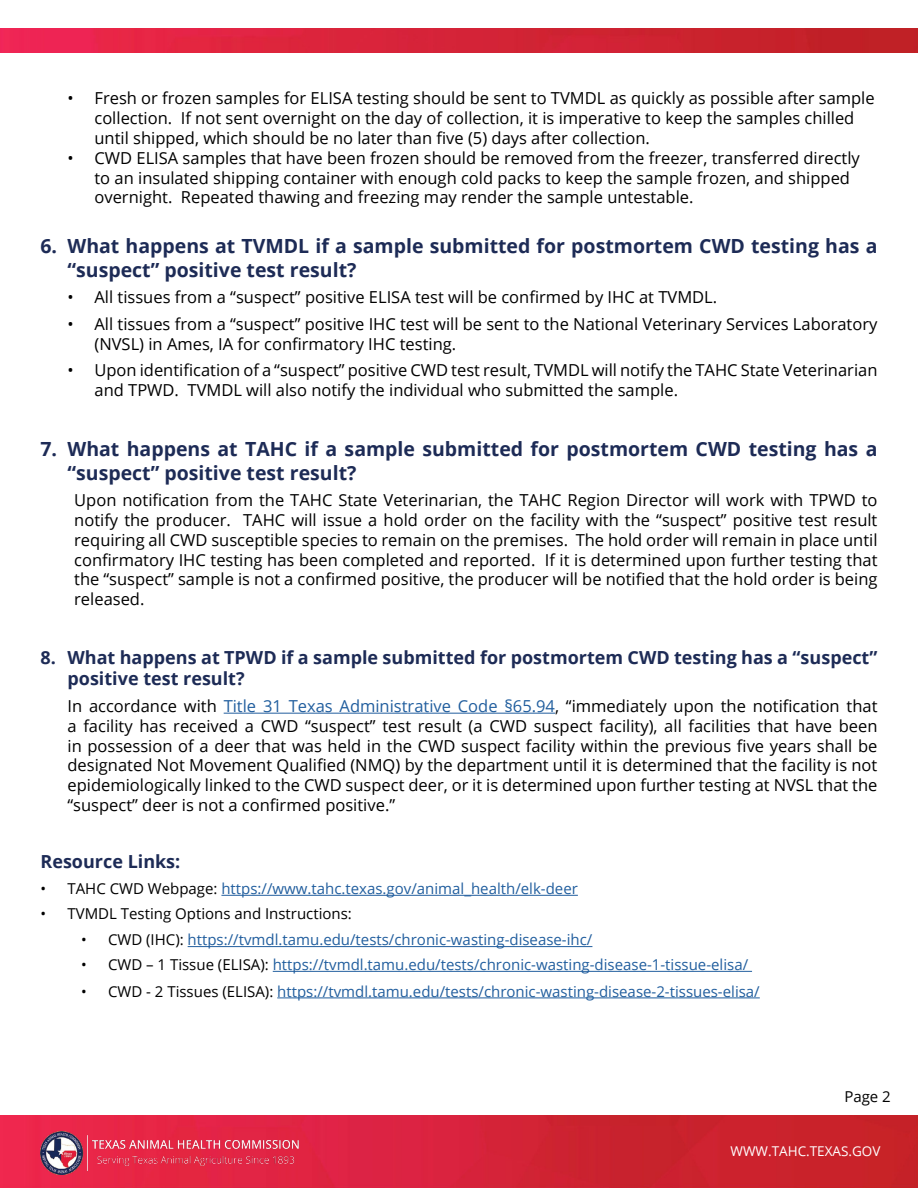
<style>
.page{position:relative;width:918px;height:1188px;background:#fff}
.page>*{position:absolute;margin:0;border:0;box-sizing:border-box;transform-origin:0 0}
.t1{font:700 19.5px/23.4px "Open Sans";color:#1d2b56}
.t2{font:700 18px/21.6px "Open Sans";color:#1d2b56}
.t3{font:16.5px/19.8px "Open Sans";color:#000}
.t4{font:15px "Open Sans";color:#215e9e}
.t5{font:15px "Open Sans";color:#000}
.t6{font:13.5px "Open Sans";color:#fff}
.s1{color:#215e9e}
.s2{color:#000}
</style>
<div class="page">
<img style="left:0;top:29px;width:918px;height:23px">
<hr style="left:224px;top:713px;width:331px;height:1px;background:#215e9e">
<hr style="left:221px;top:895px;width:357px;height:1px;background:#215e9e">
<hr style="left:188px;top:946px;width:404px;height:1px;background:#215e9e">
<hr style="left:273px;top:971px;width:479px;height:1px;background:#215e9e">
<hr style="left:277px;top:998px;width:483px;height:1px;background:#215e9e">
<img style="left:0;top:1116px;width:918px;height:72px">
<img style="left:40px;top:1132px;width:260px;height:43px">
<p class="t3" style="left:94px;top:88px;width:782px;text-indent:-27px">• Fresh or frozen samples for ELISA testing should be sent to TVMDL as quickly as possible after sample collection. If not sent overnight on the day of collection, it is imperative to keep the samples chilled until shipped, which should be no later than five (5) days after collection.</p>
<p class="t3" style="left:94px;top:148px;width:767px;text-indent:-27px">• CWD ELISA samples that have been frozen should be removed from the freezer, transferred directly to an insulated shipping container with enough cold packs to keep the sample frozen, and shipped overnight. Repeated thawing and freezing may render the sample untestable.</p>
<p class="t1" style="left:68px;top:234px;width:811px;text-indent:-27px">6. What happens at TVMDL if a sample submitted for postmortem CWD testing has a “suspect” positive test result?</p>
<p class="t3" style="left:68px;top:287px;width:651px">• All tissues from a “suspect” positive ELISA test will be confirmed by IHC at TVMDL.</p>
<p class="t3" style="left:94px;top:314px;width:784px;text-indent:-27px">• All tissues from a “suspect” positive IHC test will be sent to the National Veterinary Services Laboratory (NVSL) in Ames, IA for confirmatory IHC testing.</p>
<p class="t3" style="left:94px;top:360px;width:784px;text-indent:-27px">• Upon identification of a “suspect” positive CWD test result, TVMDL will notify the TAHC State Veterinarian and TPWD. TVMDL will also notify the individual who submitted the sample.</p>
<p class="t1" style="left:68px;top:437px;width:812px;text-indent:-27px">7. What happens at TAHC if a sample submitted for postmortem CWD testing has a “suspect” positive test result?</p>
<p class="t3" style="left:74px;top:490px;width:805px;text-align:justify">Upon notification from the TAHC State Veterinarian, the TAHC Region Director will work with TPWD to notify the producer. TAHC will issue a hold order on the facility with the “suspect” positive test result requiring all CWD susceptible species to remain on the premises. The hold order will remain in place until confirmatory IHC testing has been completed and reported. If it is determined upon further testing that the “suspect” sample is not a confirmed positive, the producer will be notified that the hold order is being released.</p>
<p class="t2" style="left:68px;top:646px;width:811px;text-indent:-27px">8. What happens at TPWD if a sample submitted for postmortem CWD testing has a “suspect” positive test result?</p>
<p class="t3" style="left:68px;top:696px;width:812px;text-align:justify">In accordance with <span class="s1">Title 31 Texas Administrative Code §65.94</span>, “immediately upon the notification that a facility has received a CWD “suspect” test result (a CWD suspect facility), all facilities that have been in possession of a deer that was held in the CWD suspect facility within the previous five years shall be designated Not Movement Qualified (NMQ) by the department until it is determined that the facility is not epidemiologically linked to the CWD suspect deer, or it is determined upon further testing at NVSL that the “suspect” deer is not a confirmed positive.”</p>
<p class="t2" style="left:40px;top:850px;width:141px">Resource Links:</p>
<p class="t4" style="left:40px;top:878px;width:539px"><span class="s2">• TAHC CWD Webpage:</span> https://www.tahc.texas.gov/animal_health/elk-deer</p>
<p class="t5" style="left:40px;top:903px;width:313px">• TVMDL Testing Options and Instructions:</p>
<p class="t4" style="left:81px;top:930px;width:513px"><span class="s2">• CWD (IHC):</span> https://tvmdl.tamu.edu/tests/chronic-wasting-disease-ihc/</p>
<p class="t4" style="left:81px;top:955px;width:669px"><span class="s2">• CWD – 1 Tissue (ELISA):</span> https://tvmdl.tamu.edu/tests/chronic-wasting-disease-1-tissue-elisa/</p>
<p class="t4" style="left:81px;top:981px;width:680px"><span class="s2">• CWD - 2 Tissues (ELISA):</span> https://tvmdl.tamu.edu/tests/chronic-wasting-disease-2-tissues-elisa/</p>
<p class="t5" style="left:844px;top:1087px;width:48px">Page 2</p>
<p class="t6" style="left:731px;top:1142px;width:151px">WWW.TAHC.TEXAS.GOV</p>
</div>
